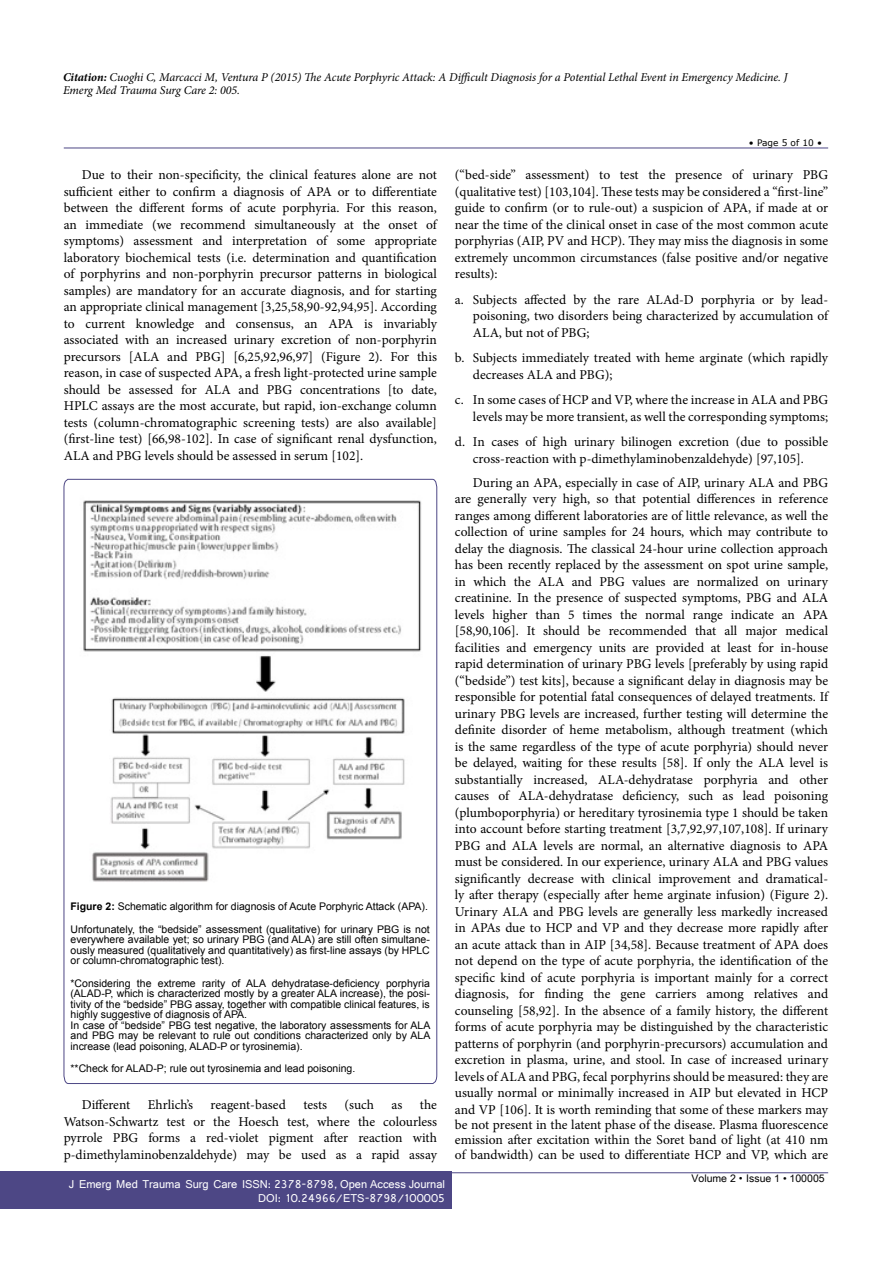
<style>
.page{position:relative;width:893px;height:1263px;background:#fff}
.page>*{position:absolute;margin:0;border:0;box-sizing:border-box;transform-origin:0 0}
.t1{font:13.5px/16.5px "Minion Pro";color:#000;text-align:justify}
.t2{font:italic 12px/13.5px "Minion Pro";letter-spacing:-.005em;color:#000}
.t3{font:12px/14.2px "Shruti";color:#fff;text-align:right}
.t4{font:10.5px/10.5px "Arial";color:#000}
.t5{font:10.5px "Arial Unicode MS";color:#000}
.t6{font:9px "MS Reference Sans Serif";color:#000}
.s1{font-weight:700}
.s2{font-family:"Batang"}
</style>
<div class="page">
<hr style="left:64px;top:148px;width:764px;height:1px;background:#4d4785">
<hr style="left:64px;top:1172px;width:764px;height:1px;background:#4d4785">
<div style="left:0;top:1171px;width:451px;height:38px;background:#4d4785"></div>
<svg style="left:64px;top:479px;width:373px;height:605px"></svg>
<img style="left:70px;top:491px;width:360px;height:399px">
<p class="t2" style="left:63px;top:70px;width:726px"><span class="s1">Citation:</span> Cuoghi C, Marcacci M, Ventura P (2015) The Acute Porphyric Attack: A Difficult Diagnosis for a Potential Lethal Event in Emergency Medicine. J<br>Emerg Med Trauma Surg Care 2: 005.</p>
<p class="t1" style="left:64px;top:167px;width:375px;text-indent:18px">Due to their non-specificity, the clinical features alone are not sufficient either to confirm a diagnosis of APA or to differentiate between the different forms of acute porphyria. For this reason, an immediate (we recommend simultaneously at the onset of symptoms) assessment and interpretation of some appropriate laboratory biochemical tests (i.e. determination and quantification of porphyrins and non-porphyrin precursor patterns in biological samples) are mandatory for an accurate diagnosis, and for starting an appropriate clinical management [3,25,58,90-92,94,95]. According to current knowledge and consensus, an APA is invariably associated with an increased urinary excretion of non-porphyrin precursors [ALA and PBG] [6,25,92,96,97] (Figure 2). For this reason, in case of suspected APA, a fresh light-protected urine sample should be assessed for ALA and PBG concentrations [to date, HPLC assays are the most accurate, but rapid, ion-exchange column tests (column-chromatographic screening tests) are also available] (first-line test) [66,98-102]. In case of significant renal dysfunction, ALA and PBG levels should be assessed in serum [102].</p>
<p class="t4" style="left:70px;top:895px;width:361px;line-height:22.5px"><span class="s1">Figure 2:</span> Schematic algorithm for diagnosis of Acute Porphyric Attack (APA).<br>Unfortunately, the “bedside” assessment (qualitative) for urinary PBG is not</p>
<p class="t4" style="left:70px;top:934px;width:361px;text-align:justify">everywhere available yet; so urinary PBG (and ALA) are still often simultane&shy;ously measured (qualitatively and quantitatively) as first-line assays (by HPLC or column-chromatographic test).</p>
<p class="t4" style="left:70px;top:978px;width:361px">*Considering the extreme rarity of ALA dehydratase-deficiency porphyria (ALAD-P, which is characterized mostly by a greater ALA increase), the posi&shy;tivity of the “bedside” PBG assay, together with compatible clinical features, is highly suggestive of diagnosis of APA.<br>In case of “bedside” PBG test negative, the laboratory assessments for ALA and PBG may be relevant to rule out conditions characterized only by ALA increase (lead poisoning, ALAD-P or tyrosinemia).</p>
<p class="t4" style="left:70px;top:1063px;width:286px">**Check for ALAD-P; rule out tyrosinemia and lead poisoning.</p>
<p class="t1" style="left:64px;top:1097px;width:375px;text-indent:356px">the Watson-Schwartz test or the Hoesch test, where the colourless pyrrole PBG forms a red-violet pigment after reaction with p-dimethylaminobenzaldehyde) may be used as a rapid assay</p>
<p class="t1" style="left:82px;top:1097px;width:50px">Different</p>
<p class="t1" style="left:148px;top:1097px;width:47px">Ehrlich’s</p>
<p class="t1" style="left:211px;top:1097px;width:77px">reagent-based</p>
<p class="t1" style="left:303px;top:1097px;width:25px">tests</p>
<p class="t1" style="left:345px;top:1097px;width:31px">(such</p>
<p class="t1" style="left:392px;top:1097px;width:12px">as</p>
<p class="t3" style="left:69px;top:1176px;width:378px">J Emerg Med Trauma Surg Care ISSN: 2378-8798, Open Access Journal<br>DOI: 10.24966/ETS-8798/100005</p>
<p class="t6" style="left:749px;top:137px;width:75px">• Page 5 of 10 •</p>
<p class="t1" style="left:455px;top:167px;width:375px">(“bed-side” assessment) to test the presence of urinary PBG (qualitative test) [103,104]. These tests may be considered a “first-line” guide to confirm (or to rule-out) a suspicion of APA, if made at or near the time of the clinical onset in case of the most common acute porphyrias (AIP, PV and HCP). They may miss the diagnosis in some extremely uncommon circumstances (false positive and/or negative results):</p>
<p class="t1" style="left:473px;top:291px;width:357px;text-indent:-18px">a. Subjects affected by the rare ALAd-D porphyria or by lead&shy;poisoning, two disorders being characterized by accumulation of ALA, but not of PBG;</p>
<p class="t1" style="left:473px;top:350px;width:357px;text-indent:-18px">b. Subjects immediately treated with heme arginate (which rapidly decreases ALA and PBG);</p>
<p class="t1" style="left:455px;top:392px;width:375px;text-align:right">c. In some cases of HCP and VP, where the increase in ALA and PBG levels may be more transient, as well the corresponding symptoms;</p>
<p class="t1" style="left:455px;top:434px;width:375px;text-align:center">d. In cases of high urinary bilinogen excretion (due to possible cross-reaction with p-dimethylaminobenzaldehyde) [97,105].</p>
<p class="t1" style="left:455px;top:474px;width:375px;text-indent:18px">During an APA, especially in case of AIP, urinary ALA and PBG are generally very high, so that potential differences in reference ranges among different laboratories are of little relevance, as well the collection of urine samples for 24 hours, which may contribute to delay the diagnosis. The classical 24-hour urine collection approach has been recently replaced by the assessment on spot urine sample, in which the ALA and PBG values are normalized on urinary creatinine. In the presence of suspected symptoms, PBG and ALA levels higher than 5 times the normal range indicate an APA [58,90,106]. It should be recommended that all major medical facilities and emergency units are provided at least for in-house rapid determination of urinary PBG levels [preferably by using rapid (“bedside”) test kits], because a significant delay in diagnosis may be responsible for potential fatal consequences of delayed treatments. If urinary PBG levels are increased, further testing will determine the definite disorder of heme metabolism, although treatment (which is the same regardless of the type of acute porphyria) should never be delayed, waiting for these results [58]. If only the ALA level is substantially increased, ALA-dehydratase porphyria and other causes of ALA-dehydratase deficiency, such as lead poisoning (plumboporphyria) or hereditary tyrosinemia type 1 should be taken into account before starting treatment [3,7,92,97,107,108]. If urinary PBG and ALA levels are normal, an alternative diagnosis to APA must be considered. In our experience, urinary ALA and PBG values significantly decrease with clinical improvement and dramatical&shy;ly after therapy (especially after heme arginate infusion) (Figure 2).<br>Urinary ALA and PBG levels are generally less markedly increased in APAs due to HCP and VP and they decrease more rapidly after an acute attack than in AIP [34,58]. Because treatment of APA does not depend on the type of acute porphyria, the identification of the specific kind of acute porphyria is important mainly for a correct diagnosis, for finding the gene carriers among relatives and counseling [58,92]. In the absence of a family history, the different forms of acute porphyria may be distinguished by the characteristic patterns of porphyrin (and porphyrin-precursors) accumulation and excretion in plasma, urine, and stool. In case of increased urinary levels of ALA and PBG, fecal porphyrins should be measured: they are usually normal or minimally increased in AIP but elevated in HCP and VP [106]. It is worth reminding that some of these markers may</p>
<p class="t1" style="left:455px;top:1117px;width:375px;line-height:15px">be not present in the latent phase of the disease. Plasma fluorescence emission after excitation within the Soret band of light (at 410 nm of bandwidth) can be used to differentiate HCP and VP, which are</p>
<p class="t5" style="left:692px;top:1170px;width:135px">Volume 2 <span class="s2">•</span> Issue 1 • 100005</p>
</div>
